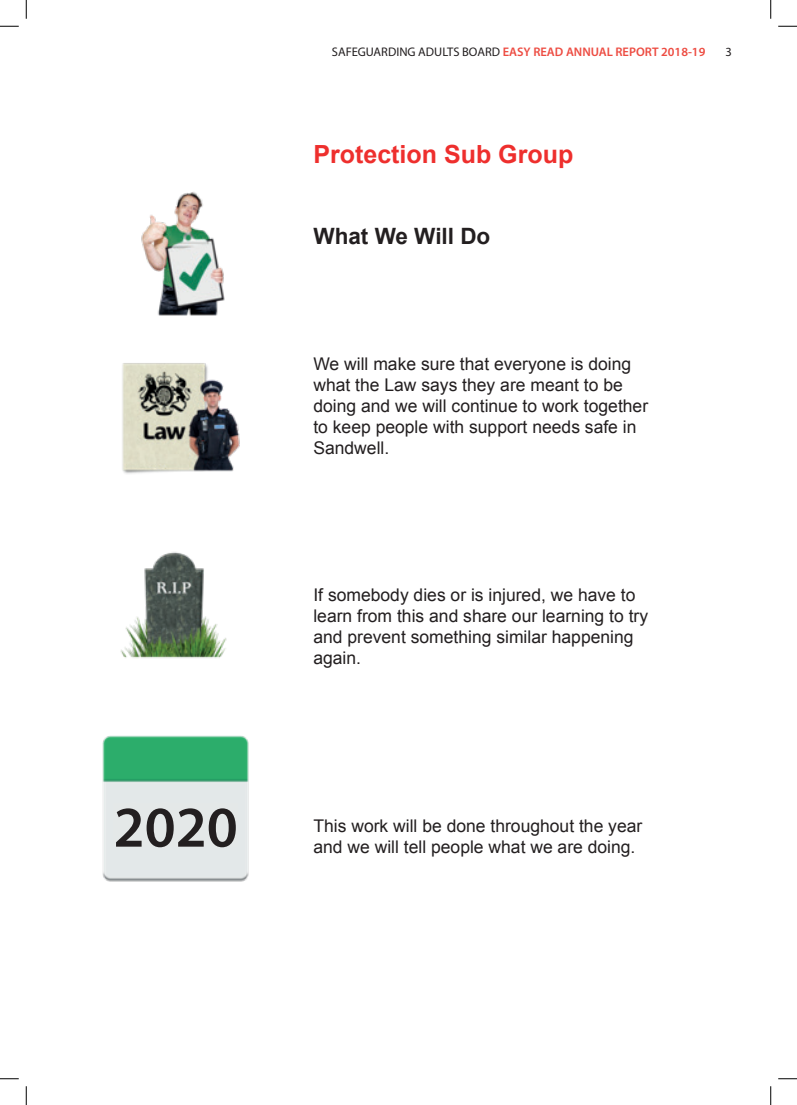
<style>
.page{position:relative;width:797px;height:1105px;background:#fff}
.page>*{position:absolute;margin:0;border:0;box-sizing:border-box;transform-origin:0 0}
.t1{font:600 57.88px "Myriad Pro";color:#231f20}
.t2{font:700 25px "Arial";color:#ee2f2d}
.t3{font:700 22.5px "Arial";color:#231f20}
.t4{font:17.5px/21px "Arial";color:#231f20}
.t5{font:600 12.5px "Myriad Pro";color:#ed4c42}
.t6{font:12.5px "Myriad Pro";color:#231f20}
.s1{font-weight:400;color:#231f20}
</style>
<div class="page">
<img style="left:141px;top:192px;width:84px;height:123px">
<img style="left:122px;top:363px;width:118px;height:111px">
<img style="left:120px;top:552px;width:107px;height:106px">
<img style="left:102px;top:735px;width:147px;height:147px">
<div style="left:114px;top:803px;width:124px;height:44px;background:#e4e8e8"></div>
<svg style="left:0;top:25px;width:19px;height:2px"></svg>
<svg style="left:778px;top:25px;width:19px;height:2px"></svg>
<svg style="left:0;top:1078px;width:19px;height:1px"></svg>
<svg style="left:778px;top:1078px;width:19px;height:1px"></svg>
<svg style="left:25px;top:0;width:2px;height:19px"></svg>
<svg style="left:25px;top:1086px;width:2px;height:19px"></svg>
<svg style="left:770px;top:0;width:1px;height:19px"></svg>
<svg style="left:770px;top:1086px;width:1px;height:19px"></svg>
<h1 class="t1" style="left:114px;top:790px;width:126px">2020</h1>
<p class="t5" style="left:332px;top:44px;width:375px"><span class="s1">SAFEGUARDING ADULTS BOARD</span> EASY READ ANNUAL REPORT 2018-19</p>
<p class="t6" style="left:725px;top:44px;width:8px">3</p>
<h2 class="t2" style="left:313px;top:138px;width:261px">Protection Sub Group</h2>
<p class="t3" style="left:313px;top:221px;width:178px">What We Will Do</p>
<p class="t4" style="left:313px;top:354px;width:336px">We will make sure that everyone is doing what the Law says they are meant to be doing and we will continue to work together to keep people with support needs safe in Sandwell.</p>
<p class="t4" style="left:313px;top:585px;width:336px">If somebody dies or is injured, we have to learn from this and share our learning to try and prevent something similar happening again.</p>
<p class="t4" style="left:313px;top:816px;width:330px">This work will be done throughout the year</p>
<p class="t4" style="left:313px;top:837px;width:323px">and we will tell people what we are doing.</p>
</div>
